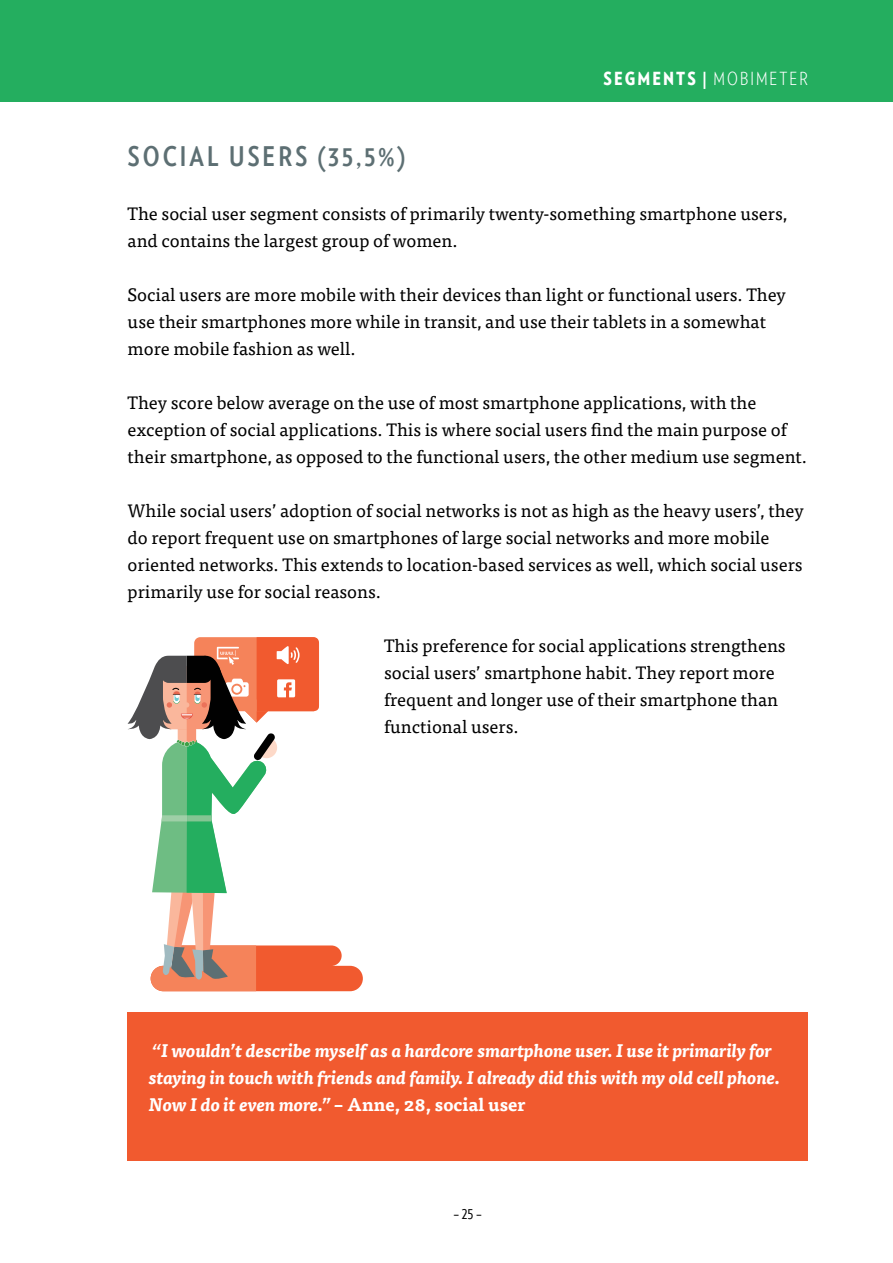
<style>
.page{position:relative;width:893px;height:1263px;background:#fff}
.page>*{position:absolute;margin:0;border:0;box-sizing:border-box;transform-origin:0 0}
.t1{font:700 27px "Verlag Condensed";letter-spacing:.115em;color:#5d6f73}
.t2{font:18px/27px "Tisa OT";color:#000}
.t3{font:italic 700 18px/27px "Tisa OT";color:#fff}
.t4{font:900 18px "Verlag Condensed";letter-spacing:.115em;color:#fff}
.t5{font:15px "Verlag Condensed";color:#000}
.s1{font-weight:300}
.s2{font-style:normal}
</style>
<div class="page">
<div style="left:0;top:0;width:893px;height:102px;background:#24ae5f"></div>
<div style="left:128px;top:1012px;width:680px;height:149px;background:#f15a2f"></div>
<svg style="left:128px;top:637px;width:235px;height:354px"></svg>
<p class="t4" style="left:604px;top:65px;width:206px">SEGMENTS | <span class="s1">MOBIMETER</span></p>
<h1 class="t1" style="left:128px;top:136px;width:279px">SOCIAL USERS (35,5%)</h1>
<p class="t2" style="left:128px;top:200px;width:661px">The social user segment consists of primarily twenty-something smartphone users, and contains the largest group of women.</p>
<p class="t2" style="left:128px;top:281px;width:660px">Social users are more mobile with their devices than light or functional users. They use their smartphones more while in transit, and use their tablets in a somewhat more mobile fashion as well.</p>
<p class="t2" style="left:128px;top:389px;width:678px">They score below average on the use of most smartphone applications, with the exception of social applications. This is where social users find the main purpose of their smartphone, as opposed to the functional users, the other medium use segment.</p>
<p class="t2" style="left:128px;top:497px;width:678px">While social users’ adoption of social networks is not as high as the heavy users’, they do report frequent use on smartphones of large social networks and more mobile oriented networks. This extends to location-based services as well, which social users primarily use for social reasons.</p>
<p class="t2" style="left:384px;top:632px;width:403px">This preference for social applications strengthens social users’ smartphone habit. They report more frequent and longer use of their smartphone than functional users.</p>
<p class="t3" style="left:149px;top:1038px;width:632px">“I wouldn’t describe myself as a hardcore smartphone user. I use it primarily for staying in touch with friends and family. I already did this with my old cell phone.<br>Now I do it even more.” <span class="s2">– Anne, 28, social user</span></p>
<p class="t5" style="left:453px;top:1203px;width:30px">– 25 –</p>
</div>
